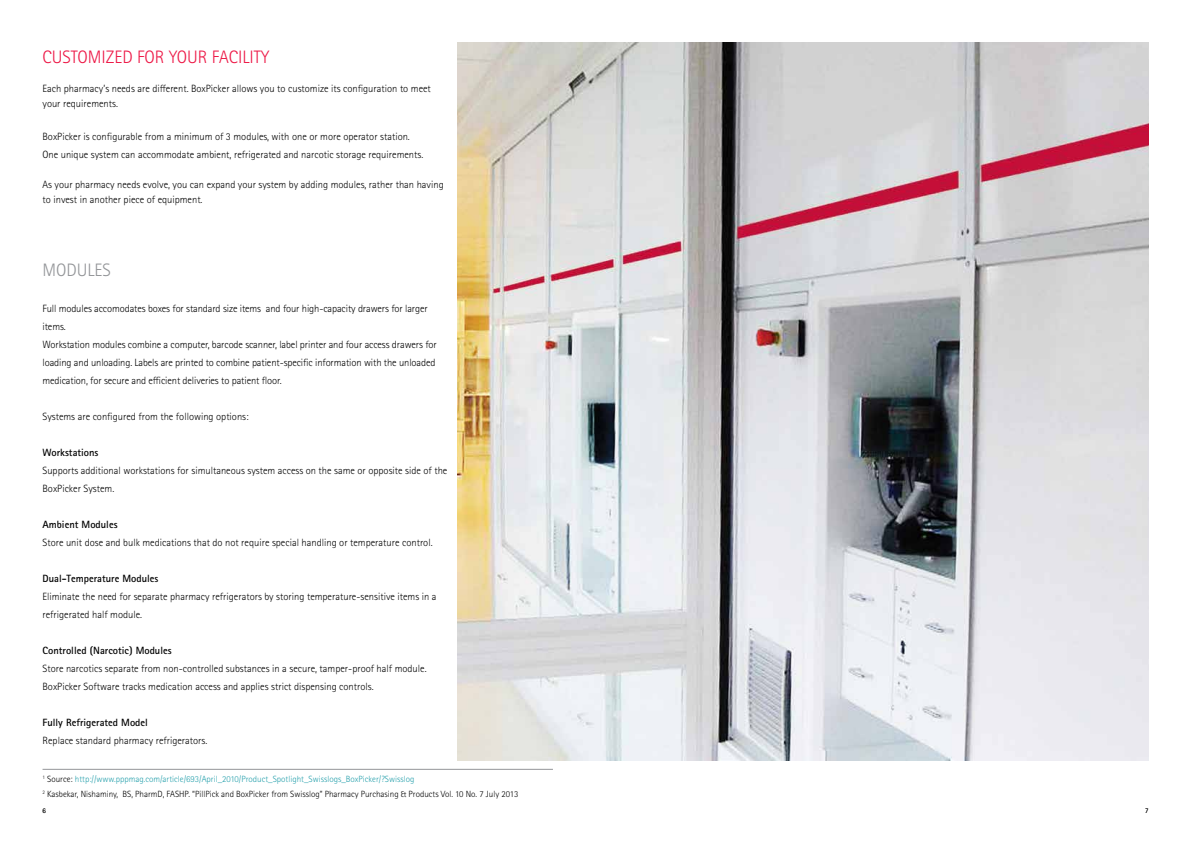
<style>
.page{position:relative;width:1191px;height:842px;background:#fff}
.page>*{position:absolute;margin:0;border:0;box-sizing:border-box;transform-origin:0 0}
.t1{font:300 18px "Rotis Sans Serif Pro";color:#ed1846}
.t2{font:300 18px "Rotis Sans Serif Pro";color:#939598}
.t3{font:300 10.5px/18px "Rotis Sans Serif Pro";color:#000}
.t4{font:700 10.5px "Rotis Sans Serif Pro";color:#000}
.t5{font:300 9px/15px "Rotis Sans Serif Pro";color:#000}
.t6{font:300 7px "Rotis Sans Serif Pro";color:#000}
.s1{color:#239fab}
</style>
<div class="page">
<hr style="left:43px;top:769px;width:510px;height:1px;background:#939598">
<img style="left:458px;top:43px;width:690px;height:717px">
<h1 class="t1" style="left:43px;top:47px;width:19px">Custo</h1>
<h1 class="t1" style="left:88px;top:47px;width:59px">mized for</h1>
<h1 class="t1" style="left:169px;top:47px;width:11px">Your</h1>
<h1 class="t1" style="left:212px;top:47px;width:16px">Facilit</h1>
<h1 class="t1" style="left:261px;top:47px;width:10px">y</h1>
<p class="t3" style="left:43px;top:81px;width:390px;line-height:15px">Each pharmacy’s needs are different. BoxPicker allows you to customize its configuration to meet your requirements.</p>
<p class="t3" style="left:43px;top:127px;width:382px">BoxPicker is configurable from a minimum of 3 modules, with one or more operator station.<br>One unique system can accommodate ambient, refrigerated and narcotic storage requirements.</p>
<p class="t3" style="left:43px;top:177px;width:403px;line-height:15px">As your pharmacy needs evolve, you can expand your system by adding modules, rather than having to invest in another piece of equipment.</p>
<h1 class="t2" style="left:43px;top:260px;width:44px">Modules</h1>
<p class="t3" style="left:43px;top:300px;width:396px">Full modules accomodates boxes for standard size items and four high-capacity drawers for larger items.<br>Workstation modules combine a computer, barcode scanner, label printer and four access drawers for loading and unloading. Labels are printed to combine patient-specific information with the unloaded medication, for secure and efficient deliveries to patient floor.</p>
<p class="t3" style="left:43px;top:408px;width:208px">Systems are configured from the following options:</p>
<p class="t4" style="left:43px;top:446px;width:57px">Workstations</p>
<p class="t3" style="left:43px;top:462px;width:406px">Supports additional workstations for simultaneous system access on the same or opposite side of the<br>BoxPicker System.</p>
<p class="t4" style="left:43px;top:518px;width:77px">Ambient Modules</p>
<p class="t3" style="left:43px;top:534px;width:391px">Store unit dose and bulk medications that do not require special handling or temperature control.</p>
<p class="t4" style="left:43px;top:572px;width:117px">Dual-Temperature Modules</p>
<p class="t3" style="left:43px;top:588px;width:395px">Eliminate the need for separate pharmacy refrigerators by storing temperature-sensitive items in a refrigerated half module.</p>
<p class="t4" style="left:43px;top:644px;width:131px">Controlled (Narcotic) Modules</p>
<p class="t3" style="left:43px;top:660px;width:385px">Store narcotics separate from non-controlled substances in a secure, tamper-proof half module.<br>BoxPicker Software tracks medication access and applies strict dispensing controls.</p>
<p class="t4" style="left:43px;top:716px;width:107px">Fully Refrigerated Model</p>
<p class="t3" style="left:43px;top:732px;width:166px">Replace standard pharmacy refrigerators.</p>
<p class="t5" style="left:43px;top:772px;width:477px"><sup>1</sup> Source: <span class="s1">http://www.pppmag.com/article/693/April_2010/Product_Spotlight_Swisslogs_BoxPicker/?Swisslog<br></span><sup>2</sup> Kasbekar, Nishaminy, BS, PharmD, FASHP. “PillPick and BoxPicker from Swisslog” Pharmacy Purchasing &amp; Products Vol. 10 No. 7 July 2013</p>
<p class="t6" style="left:43px;top:806px;width:5px">6</p>
<p class="t6" style="left:1145px;top:806px;width:5px">7</p>
</div>
